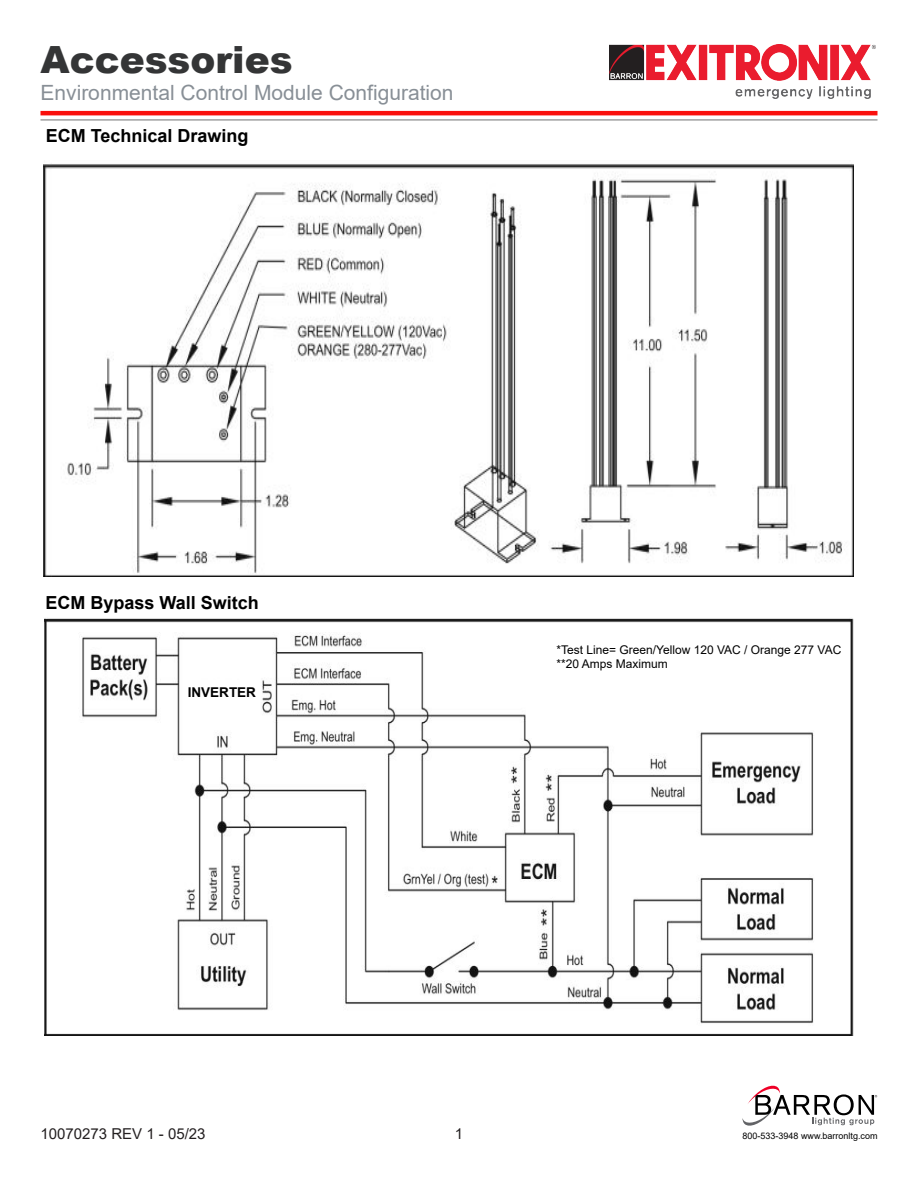
<style>
.page{position:relative;width:918px;height:1188px;background:#fff}
.page>*{position:absolute;margin:0;border:0;box-sizing:border-box;transform-origin:0 0}
.t1{font:900 37.5px "Arial";color:#343536}
.t2{font:21px "Arial";color:#888f96}
.t3{font:700 18px "Arial";color:#000}
.t4{font:15px "Arial";color:#231f20}
.t5{font:700 13.5px "Arial";color:#000}
.t6{font:12px/14.4px "Arial";color:#000}
.t7{font:9px "Arial";color:#000}
</style>
<div class="page">
<hr style="left:41px;top:111px;width:837px;height:4px;background:#fa0f0c">
<img style="left:610px;top:45px;width:265px;height:54px">
<hr style="left:41px;top:119px;width:837px;height:1px;background:#818181">
<svg style="left:742px;top:1085px;width:135px;height:41px"></svg>
<img style="left:44px;top:618px;width:810px;height:417px">
<div style="left:195px;top:681px;width:63px;height:35px;background:#fff"></div>
<div style="left:571px;top:637px;width:272px;height:60px;background:#fff"></div>
<img style="left:44px;top:163px;width:810px;height:413px">
<h1 class="t1" style="left:40px;top:32px;width:254px">Accessories</h1>
<h2 class="t2" style="left:40px;top:78px;width:415px">Environmental Control Module Configuration</h2>
<h3 class="t3" style="left:46px;top:123px;width:204px">ECM Technical Drawing</h3>
<h3 class="t3" style="left:46px;top:590px;width:215px">ECM Bypass Wall Switch</h3>
<p class="t5" style="left:188px;top:683px;width:70px">INVERTER</p>
<p class="t6" style="left:556px;top:642px;width:286px">*Test Line= Green/Yellow 120 VAC / Orange 277 VAC **20 Amps Maximum</p>
<p class="t4" style="left:41px;top:1124px;width:167px">10070273 REV 1 - 05/23</p>
<p class="t4" style="left:455px;top:1124px;width:10px">1</p>
<p class="t7" style="left:743px;top:1130px;width:137px">800-533-3948 www.barronltg.com</p>
</div>
